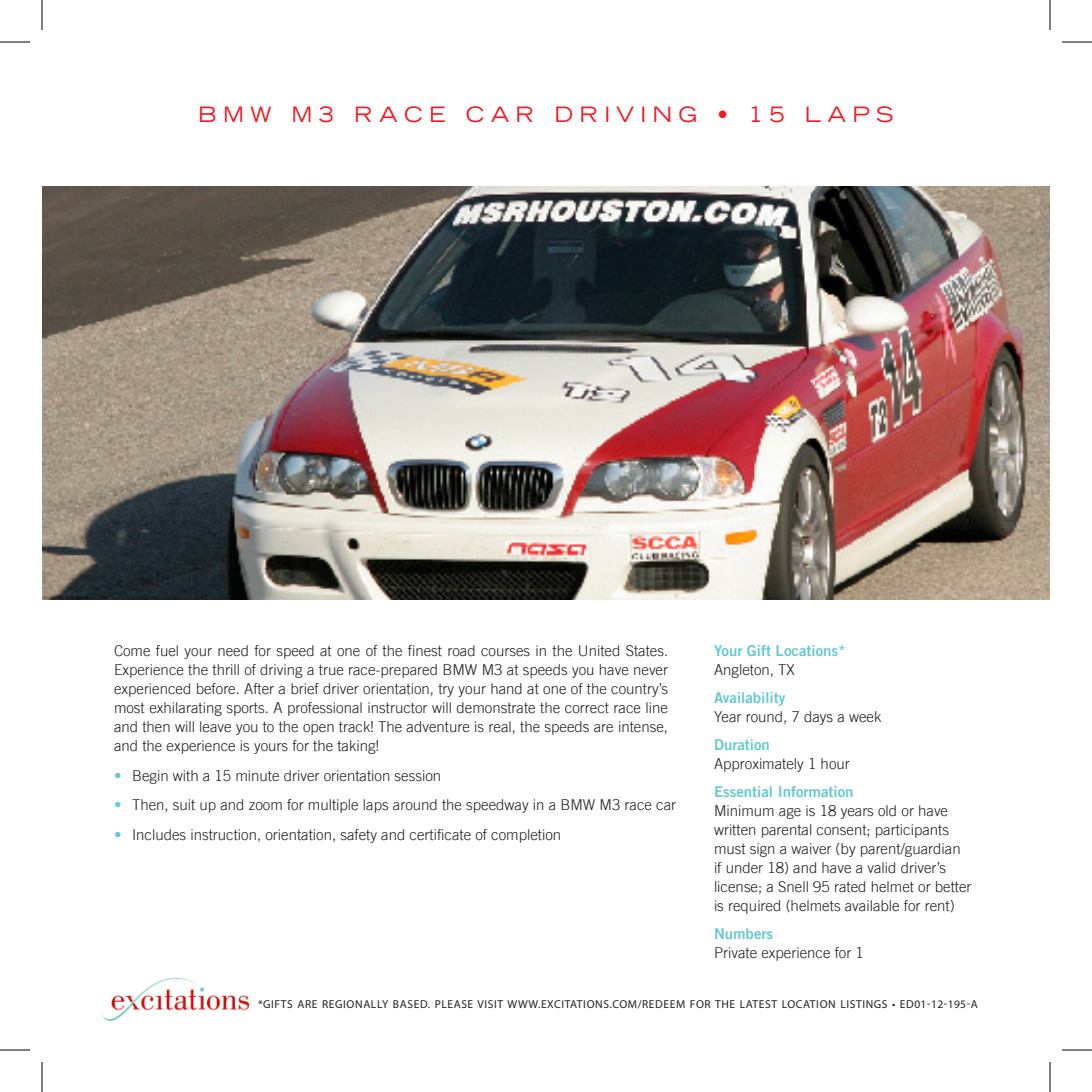
<style>
.page{position:relative;width:1092px;height:1092px;background:#fff}
.page>*{position:absolute;margin:0;border:0;box-sizing:border-box;transform-origin:0 0}
.Head{font:expanded 21px "Trade Gothic LT";letter-spacing:.3em;color:#ee1d23}
.t1{font:300 15px/19px "Trade Gothic LT";color:#231f20}
.t2{font:15px/19px "Trade Gothic LT Bold Two";color:#67c9cf}
.t3{font:300 15px/29.8px "Trade Gothic LT";color:#67c9cf;text-align:justify}
.t4{font:11.6px "Myriad Pro";letter-spacing:.055em;color:#231f20}
.s1{font-family:"Trade Gothic LT";font-weight:300;color:#231f20}
.s2{font-family:"Trade Gothic LT Bold Two";font-weight:400;color:#67c9cf}
</style>
<div class="page">
<img style="left:102px;top:978px;width:147px;height:42px">
<img style="left:42px;top:186px;width:1008px;height:414px">
<hr style="left:0;top:42px;width:30px;height:1px;background:#000">
<hr style="left:1062px;top:42px;width:30px;height:1px;background:#000">
<hr style="left:0;top:1050px;width:30px;height:1px;background:#000">
<hr style="left:1062px;top:1050px;width:30px;height:1px;background:#000">
<hr style="left:42px;top:0;width:1px;height:30px;background:#000">
<hr style="left:42px;top:1062px;width:1px;height:30px;background:#000">
<hr style="left:1050px;top:0;width:1px;height:30px;background:#000">
<hr style="left:1050px;top:1062px;width:1px;height:30px;background:#000">
<p class="Head" style="left:198px;top:100px;width:697px">BMW M3 RACE CAR DR IVING • 15 LAPS</p>
<p class="t1" style="left:114px;top:641px;width:556px;text-align:justify">Come fuel your need for speed at one of the finest road courses in the United States.<br>Experience the thrill of driving a true race-prepared BMW M3 at speeds you have never experienced before. After a brief driver orientation, try your hand at one of the country’s most exhilarating sports. A professional instructor will demonstrate the correct race line and then will leave you to the open track! The adventure is real, the speeds are intense, and the experience is yours for the taking!</p>
<p class="t1" style="left:132px;top:766px;width:311px">Begin with a 15 minute driver orientation session</p>
<p class="t1" style="left:132px;top:795px;width:546px">Then, suit up and zoom for multiple laps around the speedway in a BMW M3 race car</p>
<p class="t1" style="left:132px;top:825px;width:431px">Includes instruction, orientation, safety and certificate of completion</p>
<p class="t3" style="left:114px;top:760px;width:9px">• • •</p>
<p class="t2" style="left:714px;top:641px;width:133px">Your Gift Locations*<br><span class="s1">Angleton, TX</span></p>
<p class="t1" style="left:714px;top:688px;width:169px"><span class="s2">Availability<br></span>Year round, 7 days a week</p>
<p class="t1" style="left:714px;top:735px;width:137px"><span class="s2">Duration<br></span>Approximately 1 hour</p>
<p class="t1" style="left:714px;top:782px;width:259px"><span class="s2">Essential Information<br></span>Minimum age is 18 years old or have written parental consent; participants must sign a waiver (by parent/guardian if under 18) and have a valid driver’s license; a Snell 95 rated helmet or better is required (helmets available for rent)</p>
<p class="t1" style="left:714px;top:924px;width:151px"><span class="s2">Numbers<br></span>Private experience for 1</p>
<p class="t4" style="left:258px;top:997px;width:393px">*GIFTS ARE REGIONALLY BASED. PLEASE VISIT WWW.EXCITATIONS.COM/REDEEM</p>
<p class="t4" style="left:690px;top:997px;width:289px">FOR THE LATEST LOCATION LISTINGS • ED01-12-195-A</p>
</div>
